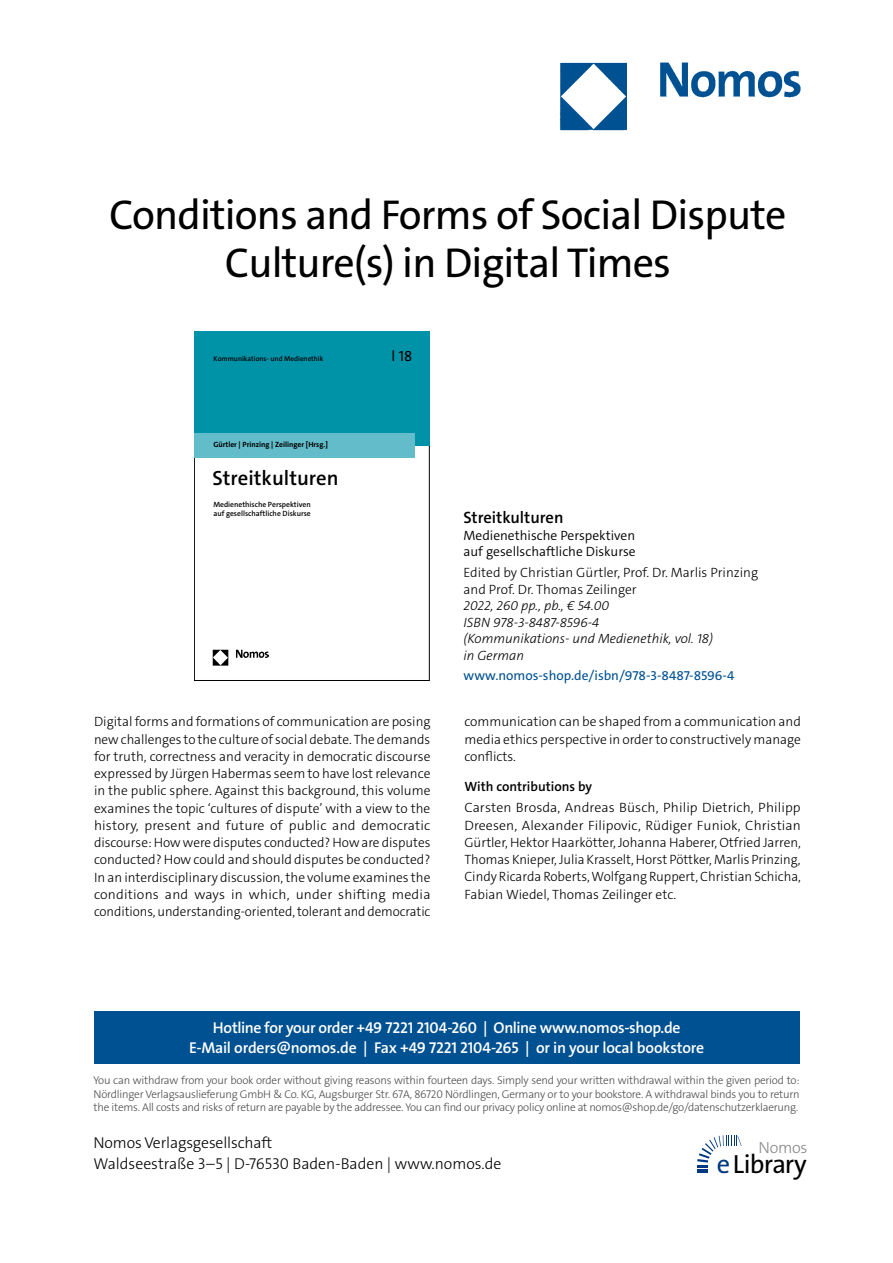
<style>
.page{position:relative;width:893px;height:1263px;background:#fff}
.page>*{position:absolute;margin:0;border:0;box-sizing:border-box;transform-origin:0 0}
.t1{font:42px/48px "The Sans Os F";letter-spacing:-.02em;color:#000;text-align:center}
.t2{font:26.4px "The Sans Os F";letter-spacing:-.03em;color:#000}
.t3{font:600 20.7px "The Sans C5";color:#000}
.t4{font:600 16.5px "The Sans C5";color:#000}
.t5{font:300 16.2px "The Sans Os F";letter-spacing:-.02em;color:#87888a}
.t6{font:600 15.75px/21px "The Sans Os F";letter-spacing:-.02em;color:#fff;text-align:center}
.t7{font:300 15.75px/21px "The Sans Os F";color:#000}
.t8{font:14.7px "The Sans C5";color:#000}
.t9{font:300 13.5px/17.2px "The Sans C5";color:#000;text-align:justify}
.t10{font:italic 300 13.5px/16.5px "The Sans C5";color:#000}
.t11{font:300 13.5px/16.5px "The Sans C5";color:#000}
.t12{font:13.5px "The Sans C5";color:#005192}
.t13{font:600 13.5px "The Sans C5";color:#000}
.t14{font:300 11.25px/13.5px "The Sans Os F";letter-spacing:-.02em;color:#4b4b4d;text-align:justify}
.t15{font:600 7.65px/9.8px "The Sans C5";color:#000}
.t16{font:700 7.65px "The Sans C5";color:#000}
.t17{font:600 7.05px "The Sans C5";color:#000}
.s1{color:#003882}
</style>
<div class="page">
<div style="left:94px;top:1011px;width:705px;height:52px;background:#005192"></div>
<svg style="left:697px;top:1135px;width:45px;height:38px"></svg>
<img style="left:559px;top:62px;width:242px;height:69px">
<div style="left:194px;top:331px;width:236px;height:115px;background:#0092a7"></div>
<div style="left:194px;top:433px;width:220px;height:25px;background:#62bcc9"></div>
<img style="left:213px;top:649px;width:56px;height:17px">
<h1 class="t1" style="left:109px;top:195px;width:679px">Conditions and Forms of Social Dispute<br>Culture(s) in Digital Times</h1>
<p class="t17" style="left:214px;top:354px;width:111px">Kommunikations- und Medienethik</p>
<p class="t8" style="left:391px;top:346px;width:22px">l 18</p>
<p class="t16" style="left:213px;top:440px;width:116px">Gürtler | Prinzing | Zeilinger [Hrsg.]</p>
<h3 class="t3" style="left:213px;top:465px;width:127px">Streitkulturen</h3>
<p class="t15" style="left:213px;top:499px;width:99px">Medienethische Perspektiven auf gesellschaftliche Diskurse</p>
<p class="t4" style="left:463px;top:507px;width:101px">Streitkulturen</p>
<p class="t11" style="left:463px;top:527px;width:174px">Medienethische Perspektiven auf gesellschaftliche Diskurse</p>
<p class="t9" style="left:463px;top:564px;width:296px;line-height:16.5px">Edited by Christian Gürtler, Prof. Dr. Marlis Prinzing and Prof. Dr. Thomas Zeilinger</p>
<p class="t10" style="left:463px;top:597px;width:251px">2022, 260 pp., pb., € 54.00<br>ISBN 978-3-8487-8596-4<br>(Kommunikations- und Medienethik, vol. 18) in German</p>
<p class="t12" style="left:463px;top:667px;width:272px">www.nomos-shop.de/isbn/978-3-8487-8596-4</p>
<p class="t9" style="left:94px;top:713px;width:338px">Digital forms and formations of communication are posing new challenges to the culture of social debate. The demands for truth, correctness and veracity in democratic discourse expressed by Jürgen Habermas seem to have lost relevance in the public sphere. Against this background, this volume examines the topic ‘cultures of dispute’ with a view to the history, present and future of public and democratic discourse: How were disputes conducted? How are disputes conducted? How could and should disputes be conducted?<br>In an interdisciplinary discussion, the volume examines the conditions and ways in which, under shifting media conditions, understanding-oriented, tolerant and democratic</p>
<p class="t9" style="left:464px;top:713px;width:338px">communication can be shaped from a communication and media ethics perspective in order to constructively manage conflicts.</p>
<p class="t13" style="left:464px;top:777px;width:129px">With contributions by</p>
<p class="t9" style="left:464px;top:799px;width:338px">Carsten Brosda, Andreas Büsch, Philip Dietrich, Philipp Dreesen, Alexander Filipovic, Rüdiger Funiok, Christian Gürtler, Hektor Haarkötter, Johanna Haberer, Otfried Jarren, Thomas Knieper, Julia Krasselt, Horst Pöttker, Marlis Prinzing, Cindy Ricarda Roberts, Wolfgang Ruppert, Christian Schicha, Fabian Wiedel, Thomas Zeilinger etc.</p>
<p class="t6" style="left:189px;top:1017px;width:517px">Hotline for your order +49 7221 2104-260 | Online www.nomos-shop.de<br>E-Mail orders@nomos.de | Fax +49 7221 2104-265 | or in your local bookstore</p>
<p class="t14" style="left:94px;top:1074px;width:708px">You can withdraw from your book order without giving reasons within fourteen days. Simply send your written withdrawal within the given period to:<br>Nördlinger Verlagsauslieferung GmbH &amp; Co. KG, Augsburger Str. 67A, 86720 Nördlingen, Germany or to your bookstore. A withdrawal binds you to return the items. All costs and risks of return are payable by the addressee. You can find our privacy policy online at nomos@shop.de/go/datenschutzerklaerung.</p>
<p class="t7" style="left:94px;top:1133px;width:409px">Nomos Verlagsgesellschaft<br>Waldseestraße 3–5 | D-76530 Baden-Baden | www.nomos.de</p>
<p class="t5" style="left:758px;top:1137px;width:51px">Nomos</p>
<h2 class="t2" style="left:717px;top:1153px;width:91px"><span class="s1">e</span>Library</h2>
</div>
